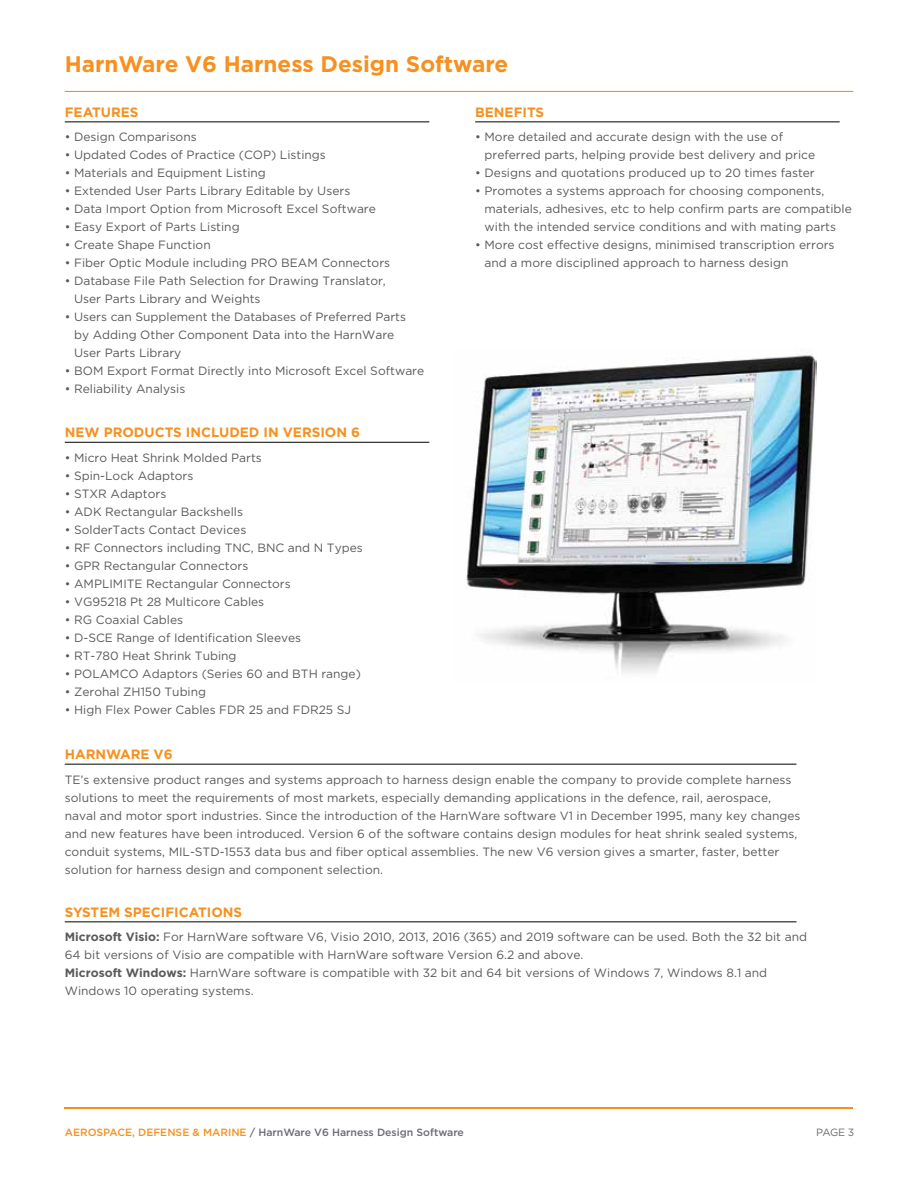
<style>
.page{position:relative;width:918px;height:1188px;background:#fff}
.page>*{position:absolute;margin:0;border:0;box-sizing:border-box;transform-origin:0 0}
.t1{font:700 22.5px "Gotham";color:#f7901e}
.t2{font:700 13.5px "Gotham";color:#f7901e}
.t3{font:12px/18px "Gotham";color:#58595b}
.t4{font:500 10.5px "Gotham";color:#696b73}
.t5{font:10.5px "Gotham";color:#696b73}
.s1{font-weight:700}
.s2{color:#f7901e}
</style>
<div class="page">
<hr style="left:65px;top:1107px;width:788px;height:1px;background:#f7901e">
<hr style="left:65px;top:91px;width:788px;height:1px;background:#f7901e">
<hr style="left:65px;top:121px;width:364px;height:1px;background:#000">
<hr style="left:65px;top:442px;width:364px;height:1px;background:#000">
<hr style="left:475px;top:121px;width:365px;height:1px;background:#000">
<img style="left:466px;top:355px;width:351px;height:318px">
<hr style="left:65px;top:764px;width:731px;height:1px;background:#000">
<hr style="left:65px;top:921px;width:731px;height:1px;background:#000">
<h1 class="t1" style="left:65px;top:49px;width:445px">HarnWare V6 Harness Design Software</h1>
<p class="t2" style="left:65px;top:103px;width:75px">FEATURES</p>
<p class="t3" style="left:65px;top:128px;width:133px">• Design Comparisons</p>
<p class="t3" style="left:65px;top:146px;width:263px">• Updated Codes of Practice (COP) Listings</p>
<p class="t3" style="left:65px;top:164px;width:203px">• Materials and Equipment Listing</p>
<p class="t3" style="left:65px;top:182px;width:287px">• Extended User Parts Library Editable by Users</p>
<p class="t3" style="left:65px;top:200px;width:313px">• Data Import Option from Microsoft Excel Software</p>
<p class="t3" style="left:65px;top:218px;width:176px">• Easy Export of Parts Listing</p>
<p class="t3" style="left:65px;top:236px;width:148px">• Create Shape Function</p>
<p class="t3" style="left:65px;top:254px;width:327px">• Fiber Optic Module including PRO BEAM Connectors</p>
<p class="t3" style="left:74px;top:272px;width:313px;text-indent:-9px">• Database File Path Selection for Drawing Translator,<br>User Parts Library and Weights</p>
<p class="t3" style="left:74px;top:308px;width:333px;text-indent:-9px">• Users can Supplement the Databases of Preferred Parts by Adding Other Component Data into the HarnWare<br>User Parts Library</p>
<p class="t3" style="left:65px;top:362px;width:361px">• BOM Export Format Directly into Microsoft Excel Software</p>
<p class="t3" style="left:65px;top:380px;width:122px">• Reliability Analysis</p>
<p class="t2" style="left:65px;top:424px;width:297px">NEW PRODUCTS INCLUDED IN VERSION 6</p>
<p class="t3" style="left:65px;top:448px;width:199px">• Micro Heat Shrink Molded Parts</p>
<p class="t3" style="left:65px;top:466px;width:130px">• Spin-Lock Adaptors</p>
<p class="t3" style="left:65px;top:484px;width:103px">• STXR Adaptors</p>
<p class="t3" style="left:65px;top:502px;width:180px">• ADK Rectangular Backshells</p>
<p class="t3" style="left:65px;top:520px;width:183px">• SolderTacts Contact Devices</p>
<p class="t3" style="left:65px;top:538px;width:300px">• RF Connectors including TNC, BNC and N Types</p>
<p class="t3" style="left:65px;top:556px;width:185px">• GPR Rectangular Connectors</p>
<p class="t3" style="left:65px;top:574px;width:228px">• AMPLIMITE Rectangular Connectors</p>
<p class="t3" style="left:65px;top:592px;width:201px">• VG95218 Pt 28 Multicore Cables</p>
<p class="t3" style="left:65px;top:610px;width:120px">• RG Coaxial Cables</p>
<p class="t3" style="left:65px;top:628px;width:238px">• D-SCE Range of Identification Sleeves</p>
<p class="t3" style="left:65px;top:646px;width:173px">• RT-780 Heat Shrink Tubing</p>
<p class="t3" style="left:65px;top:664px;width:298px">• POLAMCO Adaptors (Series 60 and BTH range)</p>
<p class="t3" style="left:65px;top:682px;width:143px">• Zerohal ZH150 Tubing</p>
<p class="t3" style="left:65px;top:700px;width:288px">• High Flex Power Cables FDR 25 and FDR25 SJ</p>
<p class="t2" style="left:475px;top:103px;width:71px">BENEFITS</p>
<p class="t3" style="left:485px;top:128px;width:332px;text-indent:-9px">• More detailed and accurate design with the use of preferred parts, helping provide best delivery and price</p>
<p class="t3" style="left:475px;top:164px;width:341px">• Designs and quotations produced up to 20 times faster</p>
<p class="t3" style="left:485px;top:182px;width:369px;text-indent:-9px">• Promotes a systems approach for choosing components, materials, adhesives, etc to help confirm parts are compatible with the intended service conditions and with mating parts</p>
<p class="t3" style="left:485px;top:236px;width:352px;text-indent:-9px">• More cost effective designs, minimised transcription errors and a more disciplined approach to harness design</p>
<p class="t2" style="left:65px;top:746px;width:109px">HARNWARE V6</p>
<p class="t3" style="left:65px;top:770px;width:737px">TE’s extensive product ranges and systems approach to harness design enable the company to provide complete harness solutions to meet the requirements of most markets, especially demanding applications in the defence, rail, aerospace, naval and motor sport industries. Since the introduction of the HarnWare software V1 in December 1995, many key changes and new features have been introduced. Version 6 of the software contains design modules for heat shrink sealed systems, conduit systems, MIL-STD-1553 data bus and fiber optical assemblies. The new V6 version gives a smarter, faster, better solution for harness design and component selection.</p>
<p class="t2" style="left:65px;top:903px;width:179px">SYSTEM SPECIFICATIONS</p>
<p class="t3" style="left:65px;top:928px;width:744px"><span class="s1">Microsoft Visio:</span> For HarnWare software V6, Visio 2010, 2013, 2016 (365) and 2019 software can be used. Both the 32 bit and 64 bit versions of Visio are compatible with HarnWare software Version 6.2 and above.<br><span class="s1">Microsoft Windows:</span> HarnWare software is compatible with 32 bit and 64 bit versions of Windows 7, Windows 8.1 and Windows 10 operating systems.</p>
<p class="t4" style="left:65px;top:1125px;width:401px"><span class="s2">AEROSPACE, DEFENSE &amp; MARINE</span> / HarnWare V6 Harness Design Software</p>
<p class="t5" style="left:816px;top:1125px;width:39px">PAGE 3</p>
</div>
